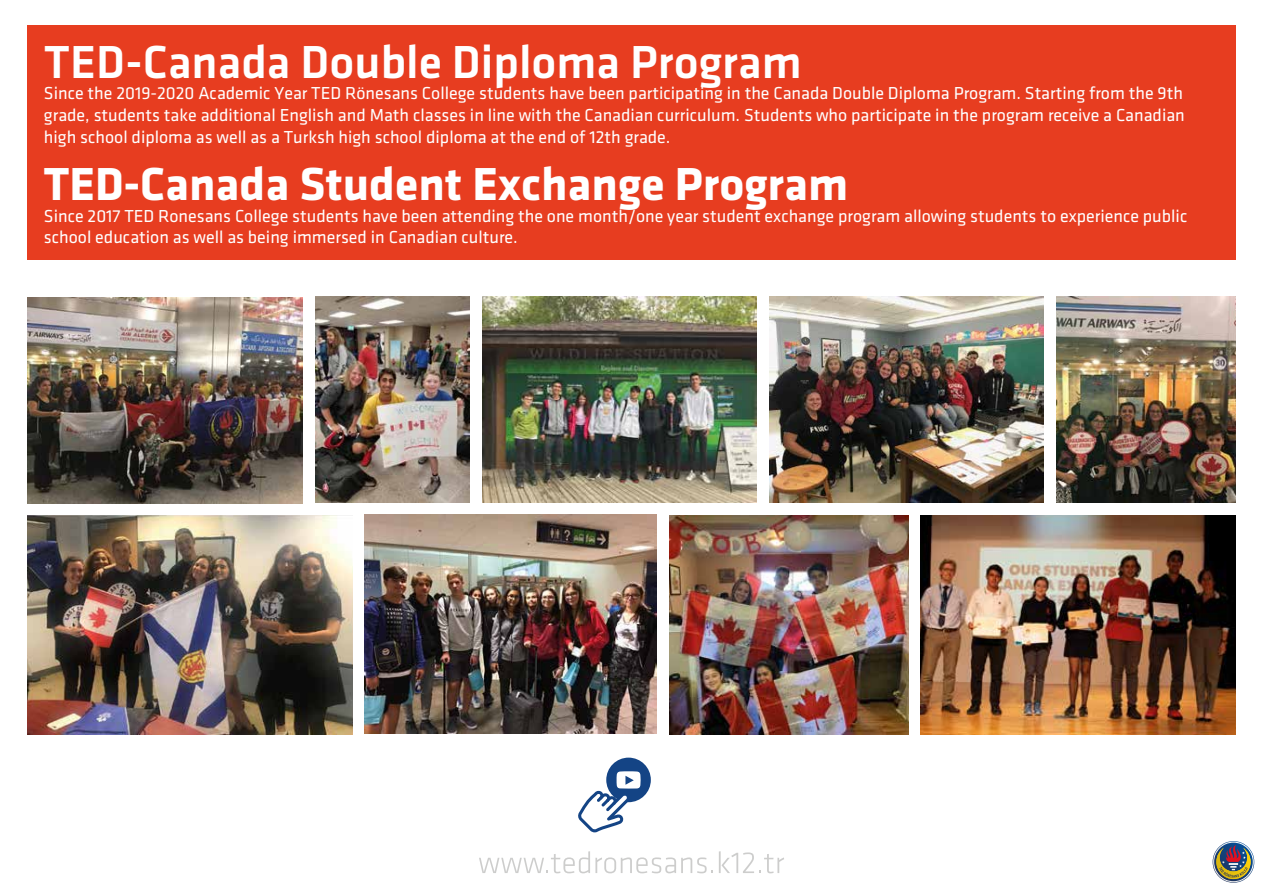
<style>
.page{position:relative;width:1263px;height:893px;background:#fff}
.page>*{position:absolute;margin:0;border:0;box-sizing:border-box;transform-origin:0 0}
.t1{font:700 48px "Klavika";color:#fff}
.t2{font:500 48px "Klavika";color:#fff}
.t3{font:18px/21.6px "Klavika";color:#fff;text-align:justify}
</style>
<div class="page">
<div style="left:27px;top:26px;width:1209px;height:234px;background:#e73d20"></div>
<img style="left:27px;top:297px;width:275px;height:207px">
<img style="left:365px;top:515px;width:291px;height:218px">
<img style="left:769px;top:297px;width:274px;height:205px">
<img style="left:315px;top:297px;width:155px;height:205px">
<svg style="left:479px;top:851px;width:234px;height:22px"></svg>
<svg style="left:719px;top:851px;width:65px;height:22px"></svg>
<svg style="left:1212px;top:841px;width:42px;height:42px"></svg>
<img style="left:482px;top:297px;width:274px;height:205px">
<img style="left:921px;top:515px;width:315px;height:219px">
<img style="left:1056px;top:297px;width:180px;height:205px">
<img style="left:27px;top:515px;width:325px;height:219px">
<img style="left:669px;top:515px;width:240px;height:219px">
<div style="left:606px;top:758px;width:45px;height:44px;background:#144485;border-radius:50%"></div>
<svg style="left:578px;top:771px;width:63px;height:61px"></svg>
<h1 class="t2" style="left:44px;top:36px;width:759px">TED-Canada Double Diploma Program</h1>
<p class="t3" style="left:44px;top:83px;width:1142px">Since the 2019-2020 Academic Year TED Rönesans College students have been participating in the Canada Double Diploma Program. Starting from the 9th grade, students take additional English and Math classes in line with the Canadian curriculum. Students who participate in the program receive a Canadian high school diploma as well as a Turksh high school diploma at the end of 12th grade.</p>
<h1 class="t1" style="left:44px;top:158px;width:806px">TED-Canada Student Exchange Program</h1>
<p class="t3" style="left:44px;top:205px;width:1145px">Since 2017 TED Ronesans College students have been attending the one month/one year student exchange program allowing students to experience public school education as well as being immersed in Canadian culture.</p>
</div>
